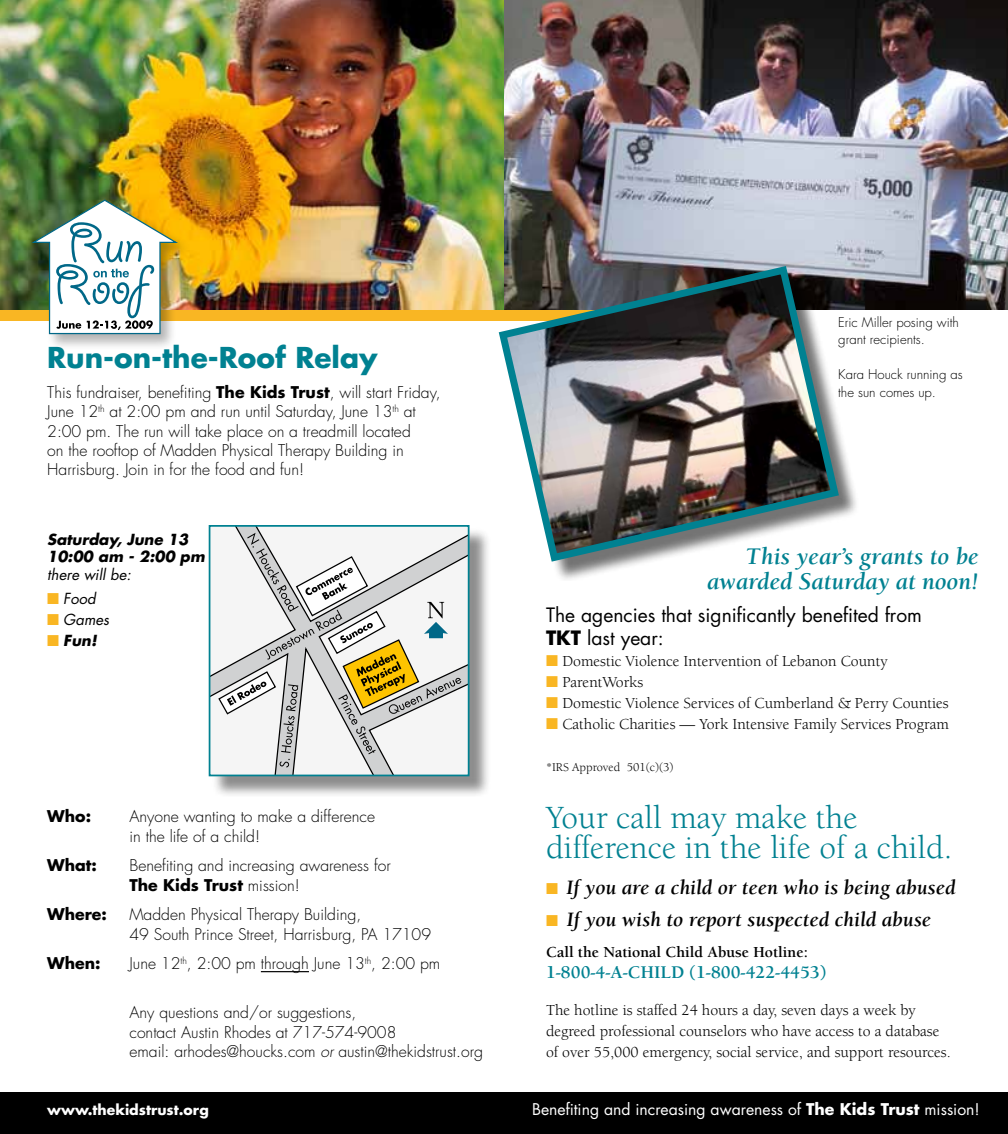
<style>
.page{position:relative;width:1008px;height:1134px;background:#fff}
.page>*{position:absolute;margin:0;border:0;box-sizing:border-box;transform-origin:0 0}
.t1{font:33.25px/29.8px "Berkeley";color:#008191}
.t2{font:700 28px "Futura";color:#008191}
.t3{font:italic 700 24.5px/24.5px "Berkeley";color:#008191;text-align:right}
.t4{font:italic 700 21px "Berkeley";color:#000}
.t5{font:19.25px/22.8px "Futura";color:#000}
.t6{font:700 18.38px "Berkeley";color:#008191}
.t7{font:300 15.75px/19.2px "Futura";color:#000}
.t8{font:15.75px/21px "Berkeley";color:#000}
.t9{font:15.75px "Futura";color:#fff}
.t10{font:700 15.75px "Berkeley";color:#000}
.t11{font:700 15.75px "Futura";color:#000}
.t12{font:italic 700 14.88px/17.5px "Futura";color:#000}
.t13{font:italic 14.88px "Futura";color:#000}
.t14{font:700 14px "Futura";color:#fff}
.t15{font:300 13.12px/17.5px "Futura";color:#000}
.t16{font:12.25px "Berkeley";color:#000}
.s1{font-weight:700}
.s2{color:#f9b623}
.s3{font-style:italic}
</style>
<div class="page">
<div style="left:0;top:310px;width:690px;height:10px;background:#f9b623"></div>
<img style="left:0;top:0;width:1008px;height:310px">
<div style="left:211px;top:528px;width:280px;height:270px;background:#000;opacity:.45"></div>
<svg style="left:212px;top:528px;width:255px;height:245px"></svg>
<svg style="left:217px;top:533px;width:244px;height:234px"></svg>
<div style="left:209px;top:525px;width:261px;height:251px;border:2px solid #008191"></div>
<hr style="left:261px;top:971px;width:48px;height:1px;background:#000">
<div style="left:504px;top:1092px;width:504px;height:42px;background:#000"></div>
<div style="left:0;top:1092px;width:504px;height:42px;background:#000"></div>
<div style="left:29px;top:197px;width:161px;height:152px;background:#000;opacity:.3"></div>
<svg style="left:32px;top:200px;width:145px;height:134px"></svg>
<div style="left:501px;top:269px;width:358px;height:312px;background:#000;opacity:.55"></div>
<img style="left:495px;top:262px;width:348px;height:304px">
<h2 class="t2" style="left:47px;top:338px;width:332px">Run-on-the-Roof Relay</h2>
<p class="t7" style="left:47px;top:383px;width:395px">This fundraiser, benefiting <span class="s1">The Kids Trust</span>, will start Friday, June 12<sup>th</sup> at 2:00 pm and run until Saturday, June 13<sup>th</sup> at 2:00 pm. The run will take place on a treadmill located<br>on the rooftop of Madden Physical Therapy Building in Harrisburg. Join in for the food and fun!</p>
<p class="t12" style="left:47px;top:530px;width:159px">Saturday, June 13<br>10:00 am - 2:00 pm</p>
<p class="t13" style="left:47px;top:564px;width:85px">there will be:</p>
<p class="t13" style="left:47px;top:589px;width:50px"><span class="s2">■</span> Food</p>
<p class="t13" style="left:47px;top:610px;width:63px"><span class="s2">■</span> Games</p>
<p class="t12" style="left:47px;top:632px;width:51px"><span class="s2">■</span> Fun!</p>
<p class="t11" style="left:47px;top:805px;width:45px">Who:</p>
<p class="t7" style="left:129px;top:807px;width:247px">Anyone wanting to make a difference in the life of a child!</p>
<p class="t11" style="left:47px;top:854px;width:51px">What:</p>
<p class="t7" style="left:129px;top:856px;width:263px">Benefiting and increasing awareness for<br><span class="s1">The Kids Trust</span> mission!</p>
<p class="t11" style="left:47px;top:903px;width:61px">Where:</p>
<p class="t7" style="left:129px;top:905px;width:303px">Madden Physical Therapy Building,<br>49 South Prince Street, Harrisburg, PA 17109</p>
<p class="t11" style="left:47px;top:952px;width:55px">When:</p>
<p class="t7" style="left:129px;top:954px;width:312px">June 12<sup>th</sup>, 2:00 pm through June 13<sup>th</sup>, 2:00 pm</p>
<p class="t7" style="left:129px;top:1003px;width:355px">Any questions and/or suggestions,<br>contact Austin Rhodes at 717-574-9008<br>email: arhodes@houcks.com <span class="s3">or</span> austin@thekidstrust.org</p>
<p class="t14" style="left:47px;top:1100px;width:163px">www.thekidstrust.org</p>
<p class="t15" style="left:838px;top:313px;width:122px">Eric Miller posing with grant recipients.</p>
<p class="t15" style="left:838px;top:366px;width:126px">Kara Houck running as the sun comes up.</p>
<h3 class="t3" style="left:707px;top:545px;width:273px">This year’s grants to be awarded Saturday at noon!</h3>
<p class="t5" style="left:546px;top:604px;width:378px">The agencies that significantly benefited from<br><span class="s1">TKT</span> last year:</p>
<p class="t8" style="left:546px;top:651px;width:343px"><span class="s2">■</span> Domestic Violence Intervention of Lebanon County</p>
<p class="t8" style="left:546px;top:672px;width:99px"><span class="s2">■</span> ParentWorks</p>
<p class="t8" style="left:546px;top:693px;width:404px"><span class="s2">■</span> Domestic Violence Services of Cumberland &amp; Perry Counties</p>
<p class="t8" style="left:546px;top:714px;width:404px"><span class="s2">■</span> Catholic Charities — York Intensive Family Services Program</p>
<p class="t16" style="left:546px;top:761px;width:129px">*IRS Approved 501(c)(3)</p>
<h1 class="t1" style="left:546px;top:803px;width:408px">Your call may make the difference in the life of a child.</h1>
<h3 class="t4" style="left:546px;top:877px;width:411px"><span class="s2">■</span> If you are a child or teen who is being abused</h3>
<h3 class="t4" style="left:546px;top:908px;width:387px"><span class="s2">■</span> If you wish to report suspected child abuse</h3>
<p class="t10" style="left:546px;top:944px;width:263px">Call the National Child Abuse Hotline:</p>
<p class="t6" style="left:546px;top:963px;width:282px">1-800-4-A-CHILD (1-800-422-4453)</p>
<p class="t8" style="left:546px;top:1000px;width:406px">The hotline is staffed 24 hours a day, seven days a week by degreed professional counselors who have access to a database of over 55,000 emergency, social service, and support resources.</p>
<p class="t9" style="left:532px;top:1099px;width:449px">Benefiting and increasing awareness of <span class="s1">The Kids Trust</span> mission!</p>
</div>
